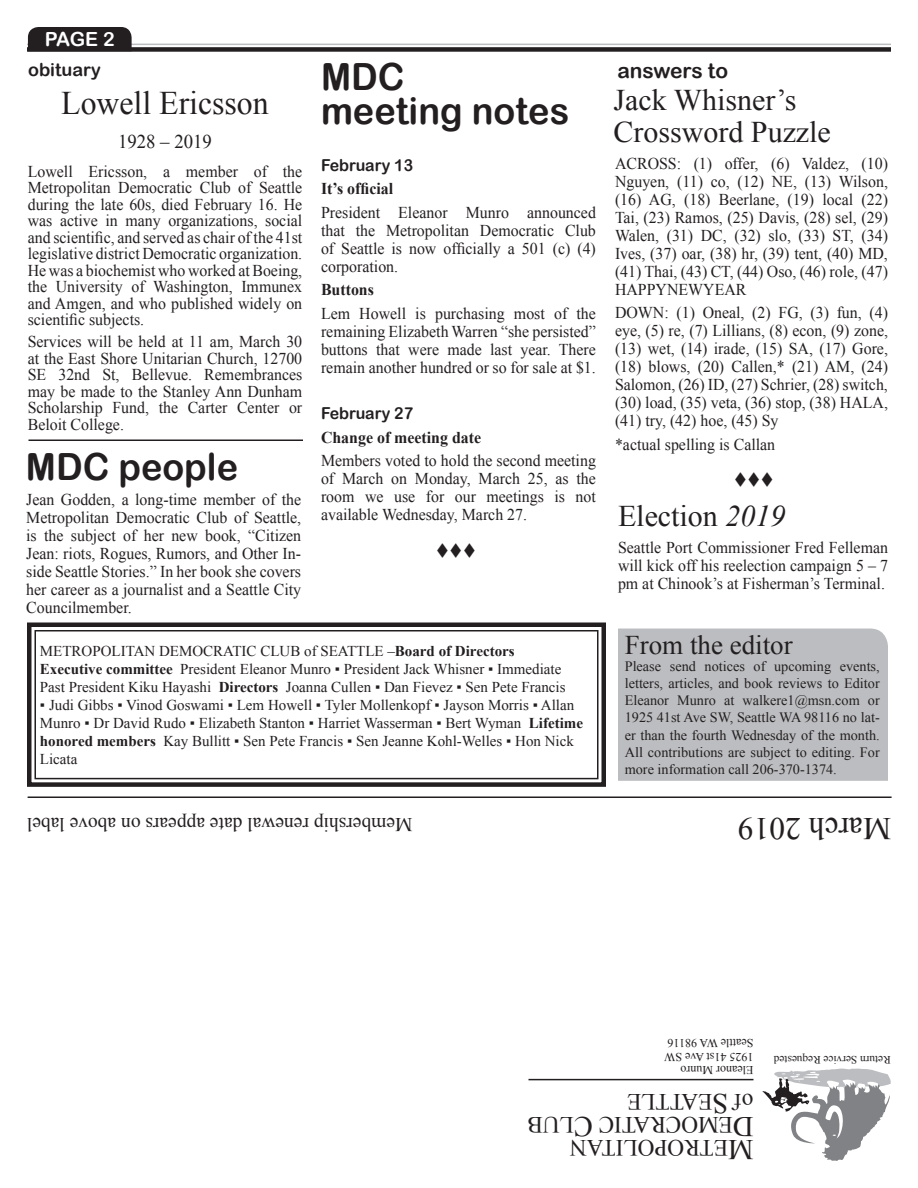
<style>
.page{position:relative;width:918px;height:1188px;background:#fff}
.page>*{position:absolute;margin:0;border:0;box-sizing:border-box;transform-origin:0 0}
.t1{font:37.5px "Arial Rounded MT Bold";color:#231f20;scale:.96 1}
.t2{font:33px "Times New Roman";color:#231f20;scale:.96 1}
.t3{font:31.5px "Times New Roman";color:#231f20}
.Body_Text{font:30px "Times New Roman";color:#231f20}
.t4{font:28.5px "Times New Roman";color:#231f20}
.t5{font:27px "Times New Roman";color:#231f20}
.t6{font:23.25px "Times New Roman";color:#231f20}
.Header_1{font:21px "Arial Rounded MT Bold";color:#231f20}
.t7{font:19.5px "Times New Roman";color:#231f20}
.t8{font:19.5px "Times New Roman";color:#231f20;scale:.96 1}
.Header_2{font:19.5px "Arial Rounded MT Bold";color:#fff}
.Header_1-2{font:18px "Arial Rounded MT Bold";color:#231f20}
.t9{font:18px "Wingdings";color:#231f20}
.t10{font:16.5px/18px "Times New Roman";color:#231f20;text-align:justify;scale:.96 1}
.t11{font:700 16.5px "Times New Roman";color:#231f20;scale:.96 1}
.t12{font:16.5px "Arial Rounded MT Bold";color:#231f20;scale:.96 1}
.t13{font:15px/18px "Times New Roman";color:#231f20}
.t14{font:14.25px/17.1px "Times New Roman";color:#231f20;text-align:justify}
.t15{font:12px "Times New Roman";color:#231f20}
.t16{font:11.25px "Times New Roman";color:#231f20}
.s1{font-style:italic}
.s2{font-weight:700}
</style>
<div class="page">
<svg style="left:27px;top:622px;width:579px;height:165px"></svg>
<div style="left:34px;top:630px;width:565px;height:149px;border:2px solid #231f20"></div>
<div style="left:618px;top:629px;width:270px;height:152px;background:#bcbdc0"></div>
<hr style="left:27px;top:44px;width:864px;height:1px;background:#bcbdc0">
<div style="left:28px;top:27px;width:104px;height:20px;background:#231f20"></div>
<div style="left:27px;top:47px;width:864px;height:5px;background:#231f20"></div>
<hr style="left:529px;top:1079px;width:225px;height:1px;background:#231f20">
<svg style="left:762px;top:1069px;width:129px;height:92px"></svg>
<hr style="left:28px;top:796px;width:864px;height:2px;background:#231f20">
<hr style="left:28px;top:440px;width:275px;height:1px;background:#231f20">
<p class="Header_2" style="left:45px;top:28px;width:71px">PAGE 2</p>
<p class="Header_1-2" style="left:28px;top:59px;width:74px">obituary</p>
<p class="Header_1" style="left:617px;top:58px;width:112px">answers to</p>
<p class="t1" style="left:321px;top:55px;width:89px">MDC</p>
<p class="t1" style="left:321px;top:89px;width:260px">meeting notes</p>
<p class="t12" style="left:321px;top:155px;width:98px">February 13</p>
<p class="t11" style="left:321px;top:177px;width:77px">It’s official</p>
<p class="t10" style="left:321px;top:203px;width:288px">President Eleanor Munro announced that the Metropolitan Democratic Club of Seattle is now officially a 501 (c) (4) corporation.</p>
<p class="t11" style="left:321px;top:278px;width:57px">Buttons</p>
<p class="t10" style="left:321px;top:304px;width:288px">Lem Howell is purchasing most of the remaining Elizabeth Warren “she persisted” buttons that were made last year. There remain another hundred or so for sale at $1.</p>
<p class="t12" style="left:321px;top:404px;width:98px">February 27</p>
<p class="t11" style="left:321px;top:426px;width:168px">Change of meeting date</p>
<p class="t10" style="left:321px;top:451px;width:288px">Members voted to hold the second meeting of March on Monday, March 25, as the room we use for our meetings is not available Wednesday, March 27.</p>
<p class="t9" style="left:436px;top:541px;width:42px">▼▼▼</p>
<p class="Body_Text" style="left:614px;top:80px;width:185px">Jack Whisner’s</p>
<p class="Body_Text" style="left:614px;top:112px;width:219px">Crossword Puzzle</p>
<p class="t2" style="left:61px;top:81px;width:218px">Lowell Ericsson</p>
<p class="t8" style="left:118px;top:129px;width:99px">1928 – 2019</p>
<p class="t10" style="left:28px;top:163px;width:287px;line-height:16.5px">Lowell Ericsson, a member of the Metropolitan Democratic Club of Seattle during the late 60s, died February 16. He was active in many organizations, social and scientific, and served as chair of the 41st legislative district Democratic organization.<br>He was a biochemist who worked at Boeing, the University of Washington, Immunex and Amgen, and who published widely on scientific subjects.</p>
<p class="t10" style="left:28px;top:333px;width:287px;line-height:16.5px">Services will be held at 11 am, March 30 at the East Shore Unitarian Church, 12700<br>SE 32nd St, Bellevue. Remembrances may be made to the Stanley Ann Dunham Scholarship Fund, the Carter Center or Beloit College.</p>
<p class="t10" style="left:615px;top:154px;width:286px">ACROSS: (1) offer, (6) Valdez, (10)<br>Nguyen, (11) co, (12) NE, (13) Wilson, (16) AG, (18) Beerlane, (19) local (22)<br>Tai, (23) Ramos, (25) Davis, (28) sel, (29)<br>Walen, (31) DC, (32) slo, (33) ST, (34)<br>Ives, (37) oar, (38) hr, (39) tent, (40) MD, (41) Thai, (43) CT, (44) Oso, (46) role, (47)<br>HAPPYNEWYEAR</p>
<p class="t10" style="left:615px;top:304px;width:286px">DOWN: (1) Oneal, (2) FG, (3) fun, (4) eye, (5) re, (7) Lillians, (8) econ, (9) zone, (13) wet, (14) irade, (15) SA, (17) Gore, (18) blows, (20) Callen,* (21) AM, (24)<br>Salomon, (26) ID, (27) Schrier, (28) switch, (30) load, (35) veta, (36) stop, (38) HALA, (41) try, (42) hoe, (45) Sy</p>
<p class="t10" style="left:615px;top:435px;width:168px">*actual spelling is Callan</p>
<p class="t1" style="left:26px;top:444px;width:223px">MDC people</p>
<p class="t9" style="left:734px;top:470px;width:42px">▼▼▼</p>
<p class="t10" style="left:26px;top:490px;width:288px">Jean Godden, a long-time member of the Metropolitan Democratic Club of Seattle, is the subject of her new book, “Citizen Jean: riots, Rogues, Rumors, and Other In&shy;side Seattle Stories.” In her book she covers her career as a journalist and a Seattle City Councilmember.</p>
<p class="Body_Text" style="left:618px;top:496px;width:169px">Election <span class="s1">2019</span></p>
<p class="t10" style="left:618px;top:538px;width:283px">Seattle Port Commissioner Fred Felleman will kick off his reelection campaign 5 – 7 pm at Chinook’s at Fisherman’s Terminal.</p>
<p class="t13" style="left:40px;top:642px;width:476px">METROPOLITAN DEMOCRATIC CLUB of SEATTLE –<span class="s2">Board of Directors</span></p>
<p class="t13" style="left:40px;top:660px;width:527px"><span class="s2">Executive committee</span> President Eleanor Munro ▪ President Jack Whisner ▪ Immediate<br>Past President Kiku Hayashi <span class="s2">Directors</span> Joanna Cullen ▪ Dan Fievez ▪ Sen Pete Francis</p>
<p class="t13" style="left:40px;top:696px;width:545px">▪ Judi Gibbs ▪ Vinod Goswami ▪ Lem Howell ▪ Tyler Mollenkopf ▪ Jayson Morris ▪ Allan Munro ▪ Dr David Rudo ▪ Elizabeth Stanton ▪ Harriet Wasserman ▪ Bert Wyman <span class="s2">Lifetime honored members</span> Kay Bullitt ▪ Sen Pete Francis ▪ Sen Jeanne Kohl-Welles ▪ Hon Nick Licata</p>
<p class="t5" style="left:625px;top:627px;width:169px">From the editor</p>
<p class="t14" style="left:625px;top:658px;width:257px">Please send notices of upcoming events, letters, articles, and book reviews to Editor Eleanor Munro at walkere1@msn.com or 1925 41st Ave SW, Seattle WA 98116 no lat&shy;er than the fourth Wednesday of the month.<br>All contributions are subject to editing. For more information call 206‑370‑1374.</p>
<p class="t7" style="left:413px;top:838px;width:387px;rotate:-180deg">Membership renewal date appears on above label</p>
<p class="t3" style="left:891px;top:850px;width:155px;rotate:-180deg">March 2019</p>
<p class="t15" style="left:754px;top:1051px;width:87px;rotate:-180deg">Seattle WA 98116</p>
<p class="t15" style="left:754px;top:1065px;width:91px;rotate:-180deg">1925 41st Ave SW</p>
<p class="t15" style="left:754px;top:1078px;width:74px;rotate:-180deg">Eleanor Munro</p>
<p class="t6" style="left:712px;top:1118px;width:87px;rotate:-180deg">EATTLE</p>
<p class="t4" style="left:728px;top:1123px;width:17px;rotate:-180deg">S</p>
<p class="t6" style="left:754px;top:1118px;width:21px;rotate:-180deg">of</p>
<p class="t6" style="left:574px;top:1140px;width:48px;rotate:-180deg">LUB</p>
<p class="t4" style="left:593px;top:1145px;width:21px;rotate:-180deg">C</p>
<p class="t6" style="left:733px;top:1140px;width:136px;rotate:-180deg">EMOCRATIC</p>
<p class="t4" style="left:754px;top:1145px;width:22px;rotate:-180deg">D</p>
<p class="t6" style="left:728px;top:1163px;width:160px;rotate:-180deg">ETROPOLITAN</p>
<p class="t4" style="left:754px;top:1169px;width:27px;rotate:-180deg">M</p>
<p class="t16" style="left:891px;top:1068px;width:118px;rotate:-180deg">Return Service Requested</p>
</div>
